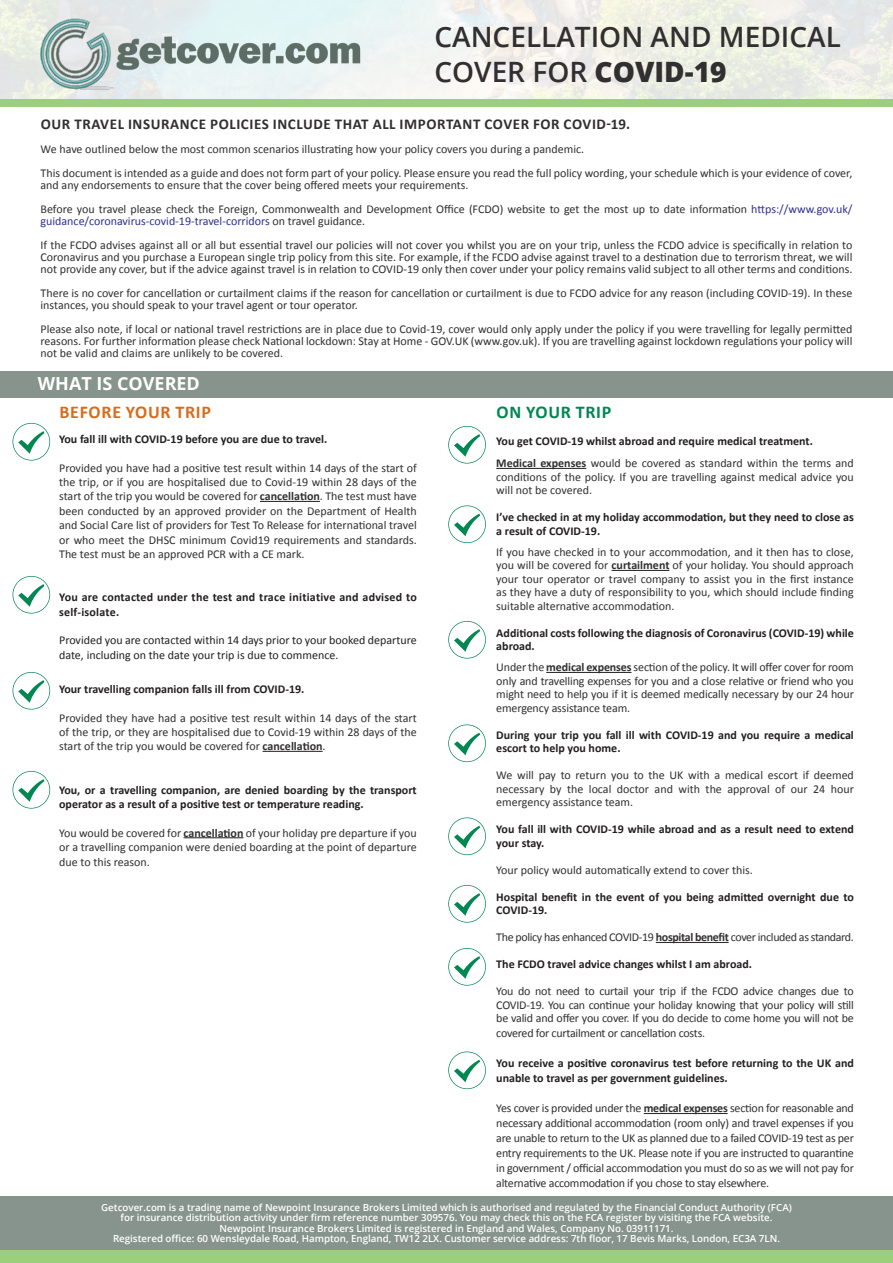
<style>
.page{position:relative;width:893px;height:1263px;background:#fff}
.page>*{position:absolute;margin:0;border:0;box-sizing:border-box;transform-origin:0 0}
.t1{font:600 28.05px "Open Sans";color:#312f30}
.t2{font:700 18px "Calibri";letter-spacing:.04em;color:#d96c1b}
.t3{font:700 18px "Open Sans";color:#fff}
.t4{font:700 18px "Calibri";letter-spacing:.04em;color:#018752}
.t5{font:700 15px "Calibri";letter-spacing:.04em;color:#312f30}
.t6{font:12px/13.5px "Calibri";color:#312f30;text-align:justify}
.t7{font:700 12px/13.5px "Calibri";color:#231f20}
.t8{font:12px/14.4px "Calibri";color:#231f20}
.t9{font:700 12px/14.4px "Calibri";letter-spacing:.02em;color:#231f20}
.t10{font:12px "Calibri";letter-spacing:-.03em;color:#312f30}
.t11{font:12px "Calibri";letter-spacing:-.02em;color:#312f30}
.t12{font:600 9.75px "Open Sans";color:#fff}
.s1{font-weight:800}
.s2{color:#2e3092}
.s3{font-weight:700}
</style>
<div class="page">
<div style="left:0;top:371px;width:893px;height:27px;background:#87948e"></div>
<hr style="left:260px;top:501px;width:60px;height:1px;background:#312f30">
<hr style="left:263px;top:751px;width:60px;height:1px;background:#312f30">
<hr style="left:184px;top:837px;width:60px;height:1px;background:#312f30">
<hr style="left:496px;top:468px;width:90px;height:1px;background:#312f30">
<hr style="left:612px;top:570px;width:57px;height:1px;background:#312f30">
<hr style="left:546px;top:672px;width:85px;height:1px;background:#312f30">
<hr style="left:656px;top:942px;width:73px;height:1px;background:#312f30">
<hr style="left:644px;top:1113px;width:84px;height:1px;background:#312f30">
<svg style="left:13px;top:423px;width:37px;height:37px"></svg>
<svg style="left:13px;top:672px;width:37px;height:37px"></svg>
<svg style="left:13px;top:771px;width:37px;height:37px"></svg>
<svg style="left:448px;top:426px;width:38px;height:37px"></svg>
<svg style="left:448px;top:505px;width:38px;height:38px"></svg>
<svg style="left:448px;top:621px;width:38px;height:37px"></svg>
<svg style="left:448px;top:817px;width:38px;height:38px"></svg>
<svg style="left:448px;top:885px;width:38px;height:37px"></svg>
<svg style="left:448px;top:948px;width:38px;height:37px"></svg>
<svg style="left:448px;top:1051px;width:38px;height:38px"></svg>
<svg style="left:448px;top:724px;width:38px;height:38px"></svg>
<svg style="left:13px;top:576px;width:37px;height:37px"></svg>
<img style="left:0;top:0;width:893px;height:99px">
<img style="left:38px;top:16px;width:326px;height:78px">
<div style="left:0;top:99px;width:893px;height:8px;background:#9bce7d"></div>
<div style="left:0;top:1196px;width:893px;height:60px;background:#87948e"></div>
<div style="left:0;top:1250px;width:893px;height:13px;background:#9bce7d"></div>
<p class="t1" style="left:434px;top:18px;width:408px">CANCELLATION AND MEDICAL</p>
<p class="t1" style="left:434px;top:53px;width:294px">COVER FOR <span class="s1">COVID-19</span></p>
<p class="t5" style="left:41px;top:115px;width:591px">OUR TRAVEL INSURANCE POLICIES INCLUDE THAT ALL IMPORTANT COVER FOR COVID-19.</p>
<p class="t6" style="left:41px;top:142px;width:545px">We have outlined below the most common scenarios illustrating how your policy covers you during a pandemic.</p>
<p class="t6" style="left:41px;top:167px;width:813px;line-height:12px">This document is intended as a guide and does not form part of your policy. Please ensure you read the full policy wording, your schedule which is your evidence of cover, and any endorsements to ensure that the cover being offered meets your requirements.</p>
<p class="t6" style="left:41px;top:203px;width:813px;line-height:12px">Before you travel please check the Foreign, Commonwealth and Development Office (FCDO) website to get the most up to date information <span class="s2">https://www.gov.uk/ guidance/coronavirus-covid-19-travel-corridors</span> on travel guidance.</p>
<p class="t6" style="left:41px;top:239px;width:813px;line-height:12px">If the FCDO advises against all or all but essential travel our policies will not cover you whilst you are on your trip, unless the FCDO advice is specifically in relation to Coronavirus and you purchase a European single trip policy from this site. For example, if the FCDO advise against travel to a destination due to terrorism threat, we will not provide any cover, but if the advice against travel is in relation to COVID-19 only then cover under your policy remains valid subject to all other terms and conditions.</p>
<p class="t6" style="left:41px;top:287px;width:813px;line-height:12px">There is no cover for cancellation or curtailment claims if the reason for cancellation or curtailment is due to FCDO advice for any reason (including COVID-19). In these instances, you should speak to your travel agent or tour operator.</p>
<p class="t6" style="left:41px;top:323px;width:813px;line-height:12px">Please also note, if local or national travel restrictions are in place due to Covid-19, cover would only apply under the policy if you were travelling for legally permitted reasons. For further information please check National lockdown: Stay at Home - GOV.UK (www.gov.uk). If you are travelling against lockdown regulations your policy will not be valid and claims are unlikely to be covered.</p>
<p class="t3" style="left:38px;top:371px;width:164px">WHAT IS COVERED</p>
<p class="t2" style="left:60px;top:401px;width:153px">BEFORE YOUR TRIP</p>
<p class="t7" style="left:59px;top:431px;width:270px">You fall ill with COVID-19 before you are due to travel.</p>
<p class="t6" style="left:59px;top:460px;width:359px;line-height:14.4px">Provided you have had a positive test result within 14 days of the start of the trip, or if you are hospitalised due to Covid-19 within 28 days of the start of the trip you would be covered for <span class="s3">cancellation</span>. The test must have been conducted by an approved provider on the Department of Health and Social Care list of providers for Test To Release for international travel or who meet the DHSC minimum Covid19 requirements and standards.<br>The test must be an approved PCR with a CE mark.</p>
<p class="t9" style="left:59px;top:589px;width:359px">You are contacted under the test and trace initiative and advised to self-isolate.</p>
<p class="t8" style="left:59px;top:633px;width:359px">Provided you are contacted within 14 days prior to your booked departure date, including on the date your trip is due to commence.</p>
<p class="t7" style="left:59px;top:681px;width:247px">Your travelling companion falls ill from COVID-19.</p>
<p class="t6" style="left:59px;top:710px;width:359px;line-height:14.4px">Provided they have had a positive test result within 14 days of the start of the trip, or they are hospitalised due to Covid-19 within 28 days of the start of the trip you would be covered for <span class="s3">cancellation</span>.</p>
<p class="t7" style="left:59px;top:782px;width:359px;line-height:14.4px">You, or a travelling companion, are denied boarding by the transport operator as a result of a positive test or temperature reading.</p>
<p class="t6" style="left:59px;top:825px;width:359px;line-height:14.4px">You would be covered for <span class="s3">cancellation</span> of your holiday pre departure if you or a travelling companion were denied boarding at the point of departure due to this reason.</p>
<p class="t4" style="left:497px;top:401px;width:116px">ON YOUR TRIP</p>
<p class="t7" style="left:496px;top:434px;width:318px">You get COVID-19 whilst abroad and require medical treatment.</p>
<p class="t6" style="left:496px;top:456px;width:359px"><span class="s3">Medical expenses</span> would be covered as standard within the terms and conditions of the policy. If you are travelling against medical advice you will not be covered.</p>
<p class="t7" style="left:496px;top:510px;width:359px">I’ve checked in at my holiday accommodation, but they need to close as a result of COVID-19.</p>
<p class="t6" style="left:496px;top:545px;width:359px">If you have checked in to your accommodation, and it then has to close, you will be covered for <span class="s3">curtailment</span> of your holiday. You should approach your tour operator or travel company to assist you in the first instance as they have a duty of responsibility to you, which should include finding suitable alternative accommodation.</p>
<p class="t7" style="left:496px;top:626px;width:359px">Additional costs following the diagnosis of Coronavirus (COVID-19) while abroad.</p>
<p class="t6" style="left:496px;top:660px;width:359px">Under the <span class="s3">medical expenses</span> section of the policy. It will offer cover for room only and travelling expenses for you and a close relative or friend who you might need to help you if it is deemed medically necessary by our 24 hour emergency assistance team.</p>
<p class="t7" style="left:496px;top:728px;width:359px">During your trip you fall ill with COVID-19 and you require a medical escort to help you home.</p>
<p class="t6" style="left:496px;top:768px;width:359px">We will pay to return you to the UK with a medical escort if deemed necessary by the local doctor and with the approval of our 24 hour emergency assistance team.</p>
<p class="t7" style="left:496px;top:822px;width:359px">You fall ill with COVID-19 while abroad and as a result need to extend your stay.</p>
<p class="t6" style="left:496px;top:863px;width:258px">Your policy would automatically extend to cover this.</p>
<p class="t7" style="left:496px;top:890px;width:359px">Hospital benefit in the event of you being admitted overnight due to<br>COVID-19.</p>
<p class="t10" style="left:496px;top:930px;width:359px">The policy has enhanced COVID-19 <span class="s3">hospital benefit</span> cover included as standard.</p>
<p class="t7" style="left:496px;top:957px;width:257px">The FCDO travel advice changes whilst I am abroad.</p>
<p class="t6" style="left:496px;top:984px;width:359px">You do not need to curtail your trip if the FCDO advice changes due to COVID-19. You can continue your holiday knowing that your policy will still be valid and offer you cover. If you do decide to come home you will not be</p>
<p class="t11" style="left:496px;top:1026px;width:210px">covered for curtailment or cancellation costs.</p>
<p class="t7" style="left:496px;top:1055px;width:359px;line-height:15px">You receive a positive coronavirus test before returning to the UK and unable to travel as per government guidelines.</p>
<p class="t6" style="left:496px;top:1100px;width:359px;line-height:15px">Yes cover is provided under the <span class="s3">medical expenses</span> section for reasonable and necessary additional accommodation (room only) and travel expenses if you are unable to return to the UK as planned due to a failed COVID-19 test as per entry requirements to the UK. Please note if you are instructed to quarantine in government / official accommodation you must do so as we will not pay for alternative accommodation if you chose to stay elsewhere.</p>
<p class="t12" style="left:101px;top:1200px;width:692px">Getcover.com is a trading name of Newpoint Insurance Brokers Limited which is authorised and regulated by the Financial Conduct Authority (FCA)</p>
<p class="t12" style="left:121px;top:1211px;width:653px">for insurance distribution activity under firm reference number 309576. You may check this on the FCA register by visiting the FCA website.</p>
<p class="t12" style="left:219px;top:1221px;width:456px">Newpoint Insurance Brokers Limited is registered in England and Wales, Company No. 03911171.</p>
<p class="t12" style="left:113px;top:1232px;width:668px">Registered office: 60 Wensleydale Road, Hampton, England, TW12 2LX. Customer service address: 7th floor, 17 Bevis Marks, London, EC3A 7LN.</p>
</div>
